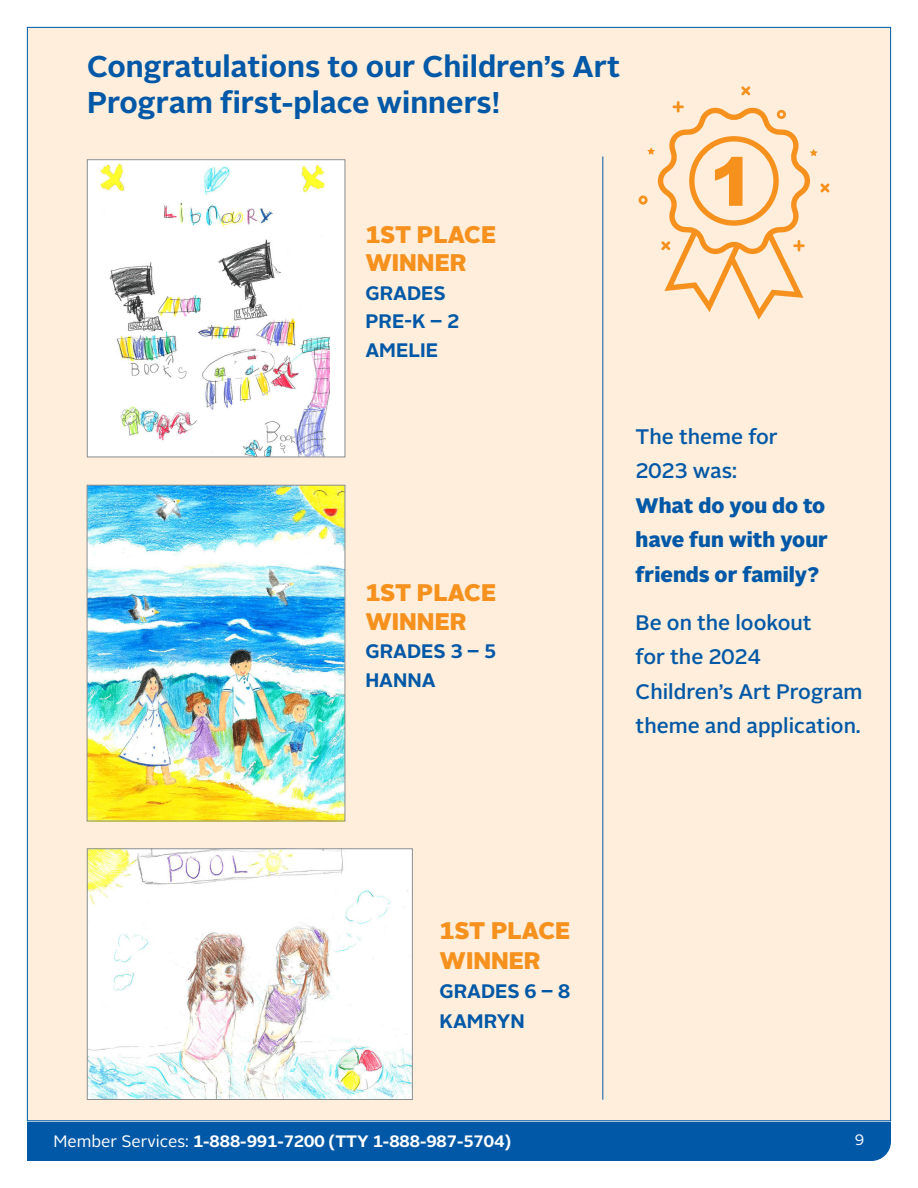
<style>
.page{position:relative;width:918px;height:1188px;background:#fff}
.page>*{position:absolute;margin:0;border:0;box-sizing:border-box;transform-origin:0 0}
.t1{font:900 67.2px "Arial";color:#f6911e}
.t2{font:700 30px/36px "Alright Sans";color:#0158a6}
.Topic_Header{font:900 24px/28.5px "Alright Sans";color:#f6911e}
.body_copy{font:500 21px/34.5px "Alright Sans";color:#0158a6}
.body_copy-2{font:900 21px/34.5px "Alright Sans";color:#0158a6}
.Topic_Header-2{font:700 19.5px/28.5px "Alright Sans";color:#0158a6}
.t3{font:700 16.5px "Alright Sans";color:#fff}
.t4{font:15px "Alright Sans";color:#fff}
.s1{font-weight:500}
.s2{font-weight:400}
</style>
<div class="page">
<div style="left:27px;top:1122px;width:864px;height:39px;background:#0158a6"></div>
<div style="left:27px;top:27px;width:864px;height:1094px;background:#feeedb;border:1px solid #0158a6"></div>
<hr style="left:602px;top:156px;width:1px;height:944px;background:#0158a6">
<div style="left:87px;top:160px;width:258px;height:297px;background:#fff"></div>
<img style="left:100px;top:162px;width:230px;height:293px">
<div style="left:87px;top:159px;width:258px;height:298px;border:1px solid #8b8d90"></div>
<img style="left:89px;top:487px;width:254px;height:332px">
<div style="left:87px;top:485px;width:258px;height:336px;border:1px solid #8b8d90"></div>
<img style="left:89px;top:851px;width:322px;height:247px">
<div style="left:87px;top:849px;width:326px;height:251px;border:1px solid #8b8d90"></div>
<svg style="left:741px;top:86px;width:9px;height:9px"></svg>
<svg style="left:639px;top:101px;width:191px;height:219px"></svg>
<h1 class="t2" style="left:87px;top:48px;width:535px">Congratulations to our Children’s Art<br>Program first-place winners!</h1>
<p class="Topic_Header" style="left:365px;top:220px;width:132px">1ST PLACE<br>WINNER</p>
<p class="Topic_Header-2" style="left:365px;top:279px;width:95px">GRADES<br>PRE-K – 2<br>AMELIE</p>
<h1 class="t1" style="left:709px;top:133px;width:46px">1</h1>
<p class="Topic_Header" style="left:365px;top:578px;width:132px">1ST PLACE<br>WINNER</p>
<p class="Topic_Header-2" style="left:365px;top:637px;width:132px">GRADES 3 – 5<br>HANNA</p>
<p class="body_copy-2" style="left:636px;top:419px;width:194px"><span class="s1">The theme for<br>2023 was:<br></span>What do you do to have fun with your friends or family?</p>
<p class="body_copy" style="left:636px;top:605px;width:228px">Be on the lookout<br>for the 2024<br>Children’s Art Program theme and application.</p>
<p class="Topic_Header" style="left:440px;top:916px;width:132px;line-height:30px">1ST PLACE<br>WINNER</p>
<p class="Topic_Header-2" style="left:440px;top:976px;width:132px;line-height:30px">GRADES 6 – 8<br>KAMRYN</p>
<p class="t3" style="left:53px;top:1129px;width:459px"><span class="s2">Member Services:</span> 1-888-991-7200 (TTY 1-888-987-5704)</p>
<p class="t4" style="left:855px;top:1130px;width:11px">9</p>
</div>
